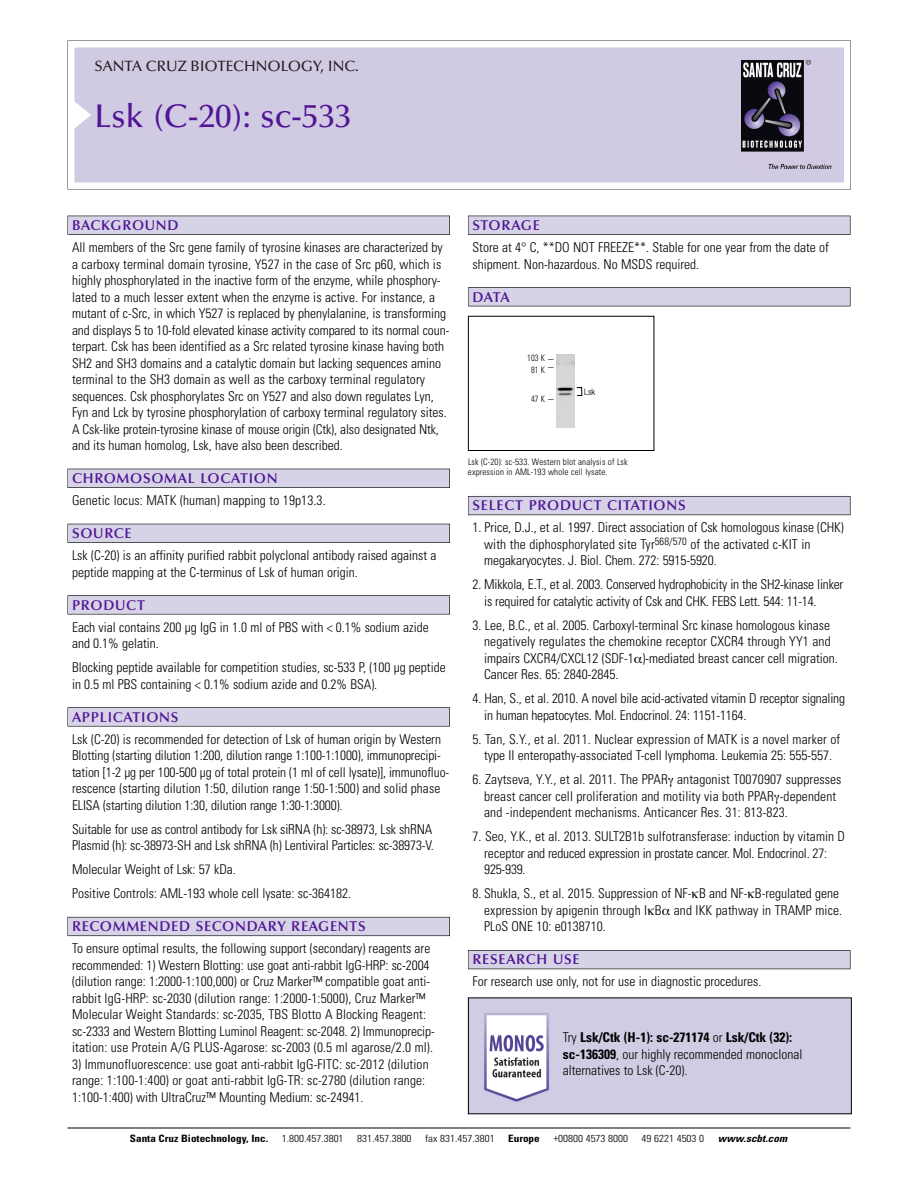
<style>
.page{position:relative;width:918px;height:1188px;background:#fff}
.page>*{position:absolute;margin:0;border:0;box-sizing:border-box;transform-origin:0 0}
.t1{font:500 33px "Optima";color:#511695}
.t2{font:500 15px "Optima";color:#231f20}
.t3{font:600 14.25px "Optima";letter-spacing:.05em;color:#511695}
.t4{font:300 condensed 13.5px/16.5px "Univers";color:#000}
.t5{font:300 condensed 10.2px "Univers";color:#000;scale:1.1 1}
.t6{font:700 condensed 10.2px "Univers";color:#000;scale:1.1 1}
.t7{font:italic 700 condensed 10.2px "Univers";letter-spacing:.005em;color:#000;scale:1.1 1}
.t8{font:300 condensed 9px/10.5px "Univers";letter-spacing:.015em;color:#000}
.t9{font:300 condensed 9px/11.2px "Univers";letter-spacing:.015em;color:#000;text-align:center;scale:.95 1}
.t10{font:300 condensed 9px "Helvetica Neue";color:#000}
.s1{font-weight:700}
</style>
<div class="page">
<svg style="left:68px;top:40px;width:783px;height:149px"></svg>
<div style="left:74px;top:47px;width:770px;height:135px;background:#d1cae3"></div>
<img style="left:741px;top:60px;width:90px;height:108px">
<div style="left:68px;top:216px;width:382px;height:19px;background:#525155"></div>
<div style="left:68px;top:216px;width:381px;height:18px;background:#d7d3e7"></div>
<div style="left:68px;top:469px;width:382px;height:19px;background:#515055"></div>
<div style="left:68px;top:469px;width:381px;height:18px;background:#d7d3e7"></div>
<div style="left:68px;top:524px;width:382px;height:19px;background:#525158"></div>
<div style="left:68px;top:524px;width:381px;height:18px;background:#d7d3e7"></div>
<div style="left:68px;top:595px;width:382px;height:19px;background:#575759"></div>
<div style="left:68px;top:596px;width:381px;height:18px;background:#d7d3e7"></div>
<svg style="left:68px;top:707px;width:382px;height:20px"></svg>
<div style="left:68px;top:708px;width:381px;height:18px;background:#d7d3e7"></div>
<div style="left:68px;top:917px;width:382px;height:19px;background:#66646e"></div>
<div style="left:68px;top:917px;width:381px;height:18px;background:#d7d3e7"></div>
<div style="left:468px;top:216px;width:382px;height:19px;background:#525155"></div>
<div style="left:468px;top:216px;width:382px;height:18px;background:#d7d3e7"></div>
<div style="left:468px;top:287px;width:382px;height:19px;background:#525155"></div>
<div style="left:468px;top:288px;width:382px;height:18px;background:#d7d3e7"></div>
<div style="left:468px;top:496px;width:382px;height:19px;background:#5b5961"></div>
<div style="left:468px;top:497px;width:382px;height:18px;background:#d7d3e7"></div>
<div style="left:468px;top:950px;width:382px;height:19px;background:#535259"></div>
<div style="left:468px;top:951px;width:382px;height:18px;background:#d7d3e7"></div>
<hr style="left:68px;top:1128px;width:782px;height:1px;background:#000">
<div style="left:468px;top:316px;width:186px;height:135px;border:1px solid #000"></div>
<img style="left:557px;top:355px;width:17px;height:72px">
<div style="left:577px;top:387px;width:5px;height:9px;border:1px solid #000"></div>
<img style="left:470px;top:999px;width:380px;height:113px">
<p class="t2" style="left:94px;top:61px;width:266px">SANTA CRUZ BIOTECHNOLOGY, INC.</p>
<h1 class="t1" style="left:94px;top:103px;width:259px">Lsk (C-20): sc-533</h1>
<p class="t3" style="left:72px;top:219px;width:108px">BACKGROUND</p>
<p class="t4" style="left:72px;top:240px;width:379px">All members of the Src gene family of tyrosine kinases are characterized by a carboxy terminal domain tyrosine, Y527 in the case of Src p60, which is highly phosphorylated in the inactive form of the enzyme, while phosphory&shy;lated to a much lesser extent when the enzyme is active. For instance, a mutant of c-Src, in which Y527 is replaced by phenylalanine, is transforming and displays 5 to 10-fold elevated kinase activity compared to its normal coun&shy;terpart. Csk has been identified as a Src related tyrosine kinase having both SH2 and SH3 domains and a catalytic domain but lacking sequences amino terminal to the SH3 domain as well as the carboxy terminal regulatory sequences. Csk phosphorylates Src on Y527 and also down regulates Lyn, Fyn and Lck by tyrosine phosphorylation of carboxy terminal regulatory sites.<br>A Csk-like protein-tyrosine kinase of mouse origin (Ctk), also designated Ntk, and its human homolog, Lsk, have also been described.</p>
<p class="t3" style="left:72px;top:473px;width:207px">CHROMOSOMAL LOCATION</p>
<p class="t4" style="left:72px;top:493px;width:255px">Genetic locus: MATK (human) mapping to 19p13.3.</p>
<p class="t3" style="left:72px;top:528px;width:61px">SOURCE</p>
<p class="t4" style="left:72px;top:548px;width:366px">Lsk (C-20) is an affinity purified rabbit polyclonal antibody raised against a peptide mapping at the C-terminus of Lsk of human origin.</p>
<p class="t3" style="left:72px;top:599px;width:74px">PRODUCT</p>
<p class="t4" style="left:72px;top:620px;width:358px">Each vial contains 200 µg IgG in 1.0 ml of PBS with &lt; 0.1% sodium azide and 0.1% gelatin.</p>
<p class="t4" style="left:72px;top:660px;width:375px">Blocking peptide available for competition studies, sc-533 P, (100 µg peptide in 0.5 ml PBS containing &lt; 0.1% sodium azide and 0.2% BSA).</p>
<p class="t3" style="left:72px;top:711px;width:108px">APPLICATIONS</p>
<p class="t4" style="left:72px;top:732px;width:379px">Lsk (C-20) is recommended for detection of Lsk of human origin by Western Blotting (starting dilution 1:200, dilution range 1:100-1:1000), immunoprecipi&shy;tation [1-2 µg per 100-500 µg of total protein (1 ml of cell lysate)], immunofluo&shy;rescence (starting dilution 1:50, dilution range 1:50-1:500) and solid phase ELISA (starting dilution 1:30, dilution range 1:30-1:3000).</p>
<p class="t4" style="left:72px;top:822px;width:363px">Suitable for use as control antibody for Lsk siRNA (h): sc-38973, Lsk shRNA<br>Plasmid (h): sc-38973-SH and Lsk shRNA (h) Lentiviral Particles: sc-38973-V.</p>
<p class="t4" style="left:72px;top:859px;width:281px;line-height:24px">Molecular Weight of Lsk: 57 kDa.<br>Positive Controls: AML-193 whole cell lysate: sc-364182.</p>
<p class="t3" style="left:72px;top:921px;width:295px">RECOMMENDED SECONDARY REAGENTS</p>
<p class="t4" style="left:72px;top:941px;width:364px">To ensure optimal results, the following support (secondary) reagents are recommended: 1) Western Blotting: use goat anti-rabbit IgG-HRP: sc-2004 (dilution range: 1:2000-1:100,000) or Cruz Marker™ compatible goat anti&shy;rabbit IgG-HRP: sc-2030 (dilution range: 1:2000-1:5000), Cruz Marker™ Molecular Weight Standards: sc-2035, TBS Blotto A Blocking Reagent: sc-2333 and Western Blotting Luminol Reagent: sc-2048. 2) Immunoprecip&shy;itation: use Protein A/G PLUS-Agarose: sc-2003 (0.5 ml agarose/2.0 ml).</p>
<p class="t4" style="left:72px;top:1057px;width:358px">3) Immunofluorescence: use goat anti-rabbit IgG-FITC: sc-2012 (dilution range: 1:100-1:400) or goat anti-rabbit IgG-TR: sc-2780 (dilution range:<br>1:100-1:400) with UltraCruz™ Mounting Medium: sc-24941.</p>
<p class="t3" style="left:473px;top:219px;width:69px">STORAGE</p>
<p class="t4" style="left:473px;top:240px;width:358px">Store at 4° C, **DO NOT FREEZE**. Stable for one year from the date of shipment. Non-hazardous. No MSDS required.</p>
<p class="t3" style="left:473px;top:291px;width:39px">DATA</p>
<p class="t9" style="left:527px;top:353px;width:30px">103 K -<br>81K-</p>
<p class="t9" style="left:531px;top:394px;width:26px">47K-</p>
<p class="t10" style="left:584px;top:388px;width:12px">Lsk</p>
<p class="t8" style="left:468px;top:457px;width:161px">Lsk (C-20): sc-533. Western blot analysis of Lsk expression in AML-193 whole cell lysate.</p>
<p class="t3" style="left:473px;top:500px;width:215px">SELECT PRODUCT CITATIONS</p>
<p class="t4" style="left:484px;top:521px;width:361px;text-indent:-12px">1. Price, D.J., et al. 1997. Direct association of Csk homologous kinase (CHK) with the diphosphorylated site Tyr<sup>568/570</sup> of the activated c-KIT in megakaryocytes. J. Biol. Chem. 272: 5915-5920.</p>
<p class="t4" style="left:484px;top:578px;width:361px;text-indent:-12px">2. Mikkola, E.T., et al. 2003. Conserved hydrophobicity in the SH2-kinase linker is required for catalytic activity of Csk and CHK. FEBS Lett. 544: 11-14.</p>
<p class="t4" style="left:484px;top:618px;width:355px;text-indent:-12px">3. Lee, B.C., et al. 2005. Carboxyl-terminal Src kinase homologous kinase negatively regulates the chemokine receptor CXCR4 through YY1 and impairs CXCR4/CXCL12 (SDF-1 )-mediated breast cancer cell migration.<br>Cancer Res. 65: 2840-2845.</p>
<p class="t4" style="left:484px;top:692px;width:362px;text-indent:-12px">4. Han, S., et al. 2010. A novel bile acid-activated vitamin D receptor signaling in human hepatocytes. Mol. Endocrinol. 24: 1151-1164.</p>
<p class="t4" style="left:473px;top:732px;width:369px;text-align:center">5. Tan, S.Y., et al. 2011. Nuclear expression of MATK is a novel marker of type II enteropathy-associated T-cell lymphoma. Leukemia 25: 555-557.</p>
<p class="t4" style="left:484px;top:773px;width:359px;text-indent:-12px">6. Zaytseva, Y.Y., et al. 2011. The PPAR antagonist T0070907 suppresses breast cancer cell proliferation and motility via both PPAR -dependent and -independent mechanisms. Anticancer Res. 31: 813-823.</p>
<p class="t4" style="left:484px;top:830px;width:362px;text-indent:-12px">7. Seo, Y.K., et al. 2013. SULT2B1b sulfotransferase: induction by vitamin D receptor and reduced expression in prostate cancer. Mol. Endocrinol. 27:<br>925-939.</p>
<p class="t4" style="left:484px;top:887px;width:359px;text-indent:-12px">8. Shukla, S., et al. 2015. Suppression of NF- B and NF- B-regulated gene expression by apigenin through I B and IKK pathway in TRAMP mice.<br>PLoS ONE 10: e0138710.</p>
<p class="t3" style="left:473px;top:954px;width:109px">RESEARCH USE</p>
<p class="t4" style="left:473px;top:975px;width:290px">For research use only, not for use in diagnostic procedures.</p>
<p class="t4" style="left:563px;top:1030px;width:241px">Try <span class="s1">Lsk/Ctk (H-1): sc-271174</span> or <span class="s1">Lsk/Ctk (32): sc-136309</span>, our highly recommended monoclonal alternatives to Lsk (C-20).</p>
<p class="t6" style="left:130px;top:1135px;width:127px">Santa Cruz Biotechnology, Inc.</p>
<p class="t5" style="left:282px;top:1135px;width:58px">1.800.457.3801</p>
<p class="t5" style="left:357px;top:1135px;width:51px">831.457.3800</p>
<p class="t5" style="left:425px;top:1135px;width:65px">fax 831.457.3801</p>
<p class="t6" style="left:508px;top:1135px;width:30px">Europe</p>
<p class="t5" style="left:553px;top:1135px;width:69px">+00800 4573 8000</p>
<p class="t5" style="left:642px;top:1135px;width:58px">49 6221 4503 0</p>
<p class="t7" style="left:718px;top:1135px;width:64px">www.scbt.com</p>
</div>
